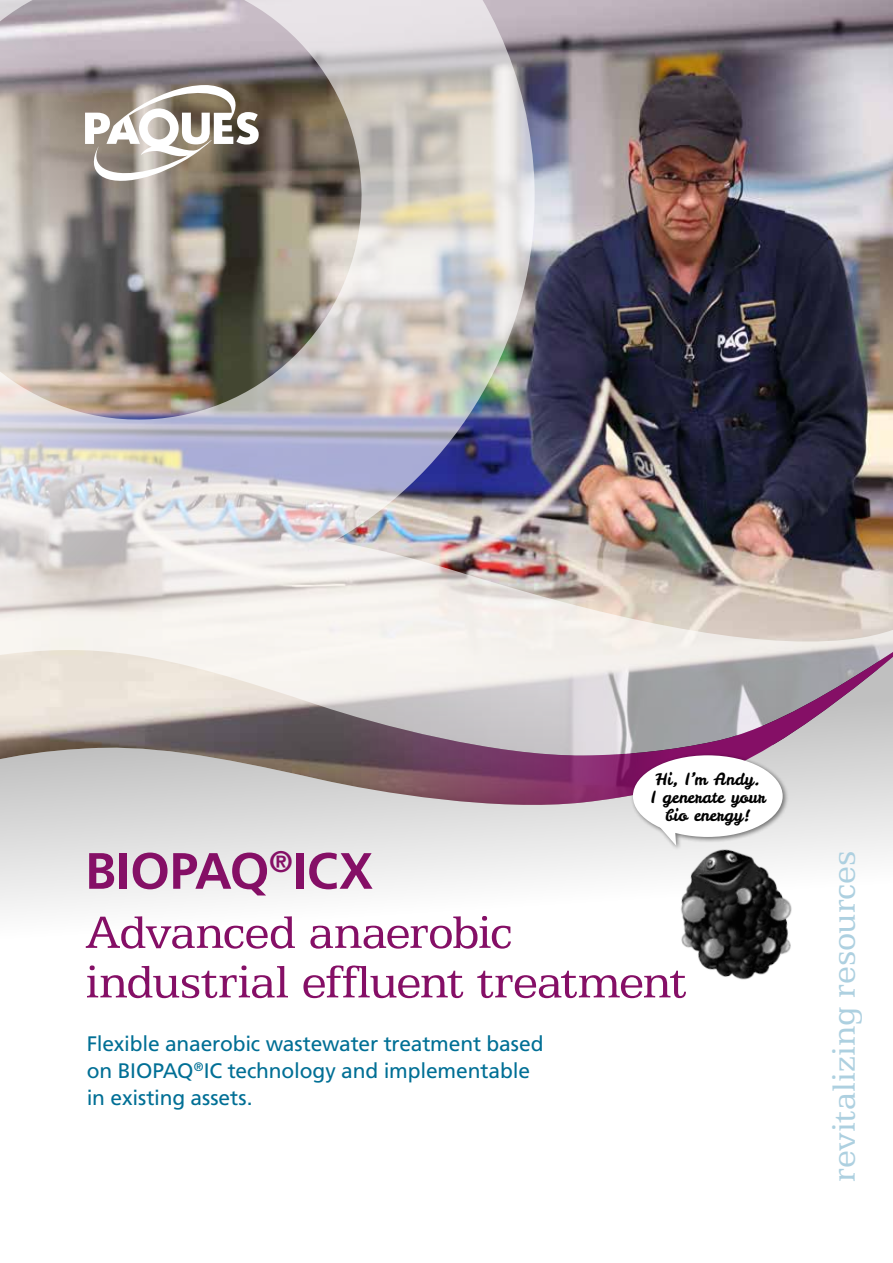
<style>
.page{position:relative;width:893px;height:1263px;background:#fff}
.page>*{position:absolute;margin:0;border:0;box-sizing:border-box;transform-origin:0 0}
.t1{font:51px/49.5px "Egyptian 505 BT";letter-spacing:-.025em;color:#850f66}
.t2{font:700 51px "Frutiger LT Std";letter-spacing:-.005em;color:#850f66}
.t3{font:36px "Egyptian 505 BT";color:#add0e0}
.t4{font:21px/27px "Frutiger LT Std";letter-spacing:-.01em;color:#006f95}
.t5{font:16.5px/18px "Leckerli One";letter-spacing:.005em;color:#000;text-align:center}
</style>
<div class="page">
<img style="left:188px;top:0;width:705px;height:642px">
<svg style="left:0;top:806px;width:893px;height:104px;fill:#ebebeb"></svg>
<svg style="left:0;top:642px;width:893px;height:164px;background:#bbaeb4"></svg>
<img style="left:0;top:0;width:188px;height:682px">
<img style="left:655px;top:834px;width:157px;height:146px">
<div style="left:630px;top:752px;width:158px;height:99px;background:#000;opacity:.5"></div>
<div style="left:633px;top:755px;width:150px;height:82px;background:#fff;border-radius:50%"></div>
<svg style="left:657px;top:826px;width:19px;height:20px"></svg>
<svg style="left:85px;top:85px;width:174px;height:103px"></svg>
<p class="t5" style="left:650px;top:770px;width:116px">Hi, I’m Andy.<br>I generate your bio energy!</p>
<h1 class="t2" style="left:85px;top:841px;width:290px">BIOPAQ<sup>®</sup>ICX</h1>
<h2 class="t3" style="left:823px;top:1182px;width:333px;rotate:-90deg">revitalizing resources</h2>
<h1 class="t1" style="left:85px;top:906px;width:603px">Advanced anaerobic industrial effluent treatment</h1>
<p class="t4" style="left:87px;top:1030px;width:458px">Flexible anaerobic wastewater treatment based on BIOPAQ<sup>®</sup>IC technology and implementable in existing assets.</p>
</div>
